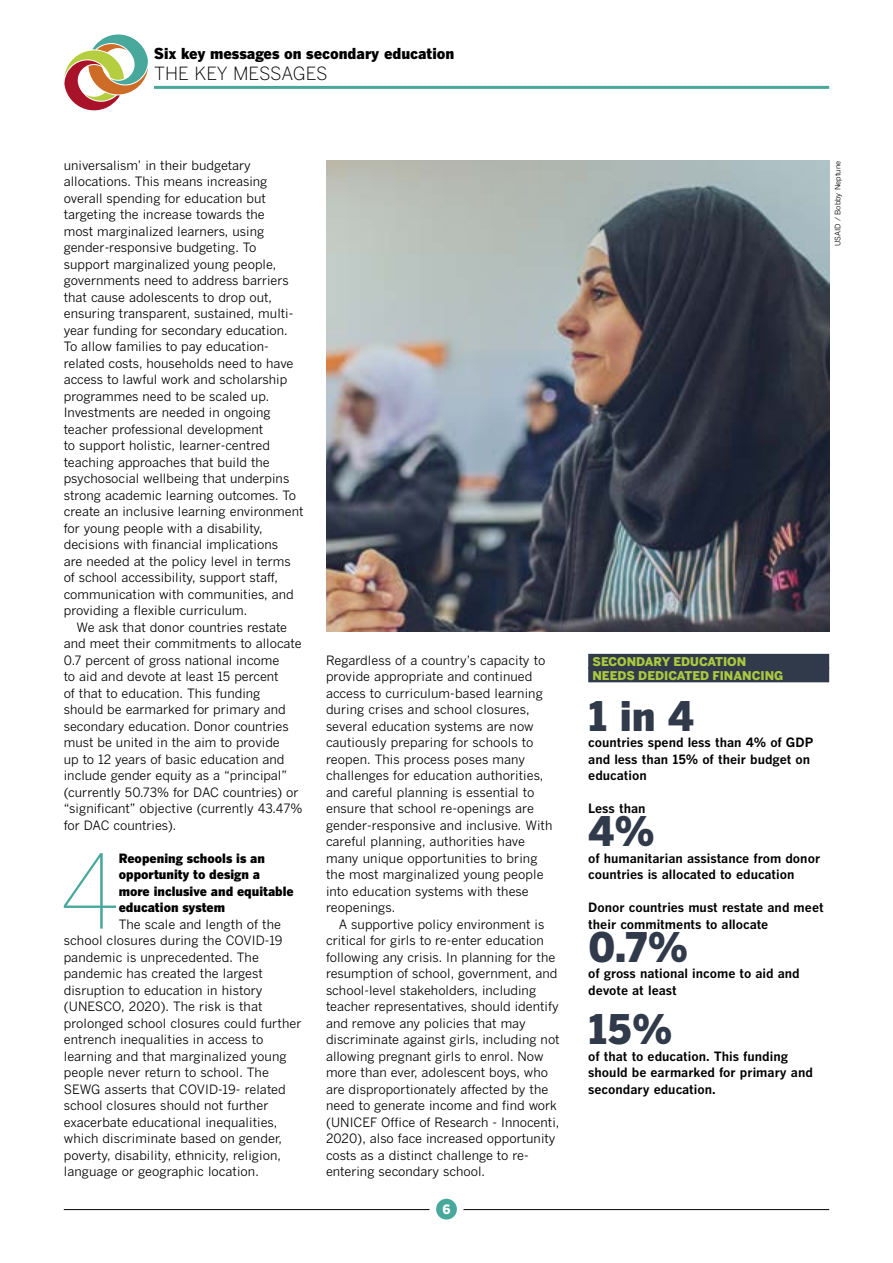
<style>
.page{position:relative;width:893px;height:1263px;background:#fff}
.page>*{position:absolute;margin:0;border:0;box-sizing:border-box;transform-origin:0 0}
.t1{font:100 102px "Benton Gothic";color:#48a89b}
.t2{font:900 40.5px "Benton Gothic";color:#313a4a}
.t3{font:300 18px "Benton Gothic";letter-spacing:-.015em;color:#000}
.t4{font:900 15px "Benton Gothic";color:#000}
.t5{font:12.75px/16.5px "Benton Gothic";color:#000}
.t6{font:700 12.75px/16.5px "Benton Gothic";color:#000}
.t7{font:900 12.75px/16.5px "Benton Gothic";color:#000}
.t8{font:900 12.75px "Benton Gothic";color:#fff}
.t9{font:900 12px/13.5px "Benton Sans";color:#aac940}
.t10{font:7.5px "Benton Gothic";color:#000}
</style>
<div class="page">
<div style="left:436px;top:1199px;width:21px;height:20px;background:#48a89b;border-radius:50%"></div>
<hr style="left:64px;top:1209px;width:365px;height:1px;background:#000">
<hr style="left:463px;top:1209px;width:366px;height:1px;background:#000">
<svg style="left:64px;top:34px;width:84px;height:76px"></svg>
<img style="left:326px;top:160px;width:503px;height:472px">
<hr style="left:154px;top:86px;width:675px;height:3px;background:#48a89b">
<div style="left:588px;top:654px;width:241px;height:15px;background:#313a4a"></div>
<div style="left:588px;top:667px;width:241px;height:15px;background:#313a4a"></div>
<p class="t4" style="left:154px;top:44px;width:302px">Six key messages on secondary education</p>
<h3 class="t3" style="left:154px;top:63px;width:175px">THE KEY MESSAGES</h3>
<p class="t5" style="left:64px;top:156px;width:241px">universalism’ in their budgetary allocations. This means increasing overall spending for education but targeting the increase towards the<br>most marginalized learners, using gender-responsive budgeting. To support marginalized young people, governments need to address barriers that cause adolescents to drop out, ensuring transparent, sustained, multi&shy;year funding for secondary education.<br>To allow families to pay education&shy;related costs, households need to have access to lawful work and scholarship programmes need to be scaled up.<br>Investments are needed in ongoing teacher professional development<br>to support holistic, learner-centred teaching approaches that build the psychosocial wellbeing that underpins strong academic learning outcomes. To create an inclusive learning environment for young people with a disability, decisions with financial implications<br>are needed at the policy level in terms of school accessibility, support staff, communication with communities, and providing a flexible curriculum.</p>
<p class="t5" style="left:64px;top:618px;width:240px;text-indent:13px">We ask that donor countries restate and meet their commitments to allocate 0.7 percent of gross national income<br>to aid and devote at least 15 percent<br>of that to education. This funding should be earmarked for primary and secondary education. Donor countries must be united in the aim to provide<br>up to 12 years of basic education and include gender equity as a “principal” (currently 50.73% for DAC countries) or “significant” objective (currently 43.47% for DAC countries).</p>
<h1 class="t1" style="left:59px;top:830px;width:61px">4</h1>
<p class="t7" style="left:119px;top:849px;width:177px">Reopening schools is an opportunity to design a more inclusive and equitable education system</p>
<p class="t5" style="left:64px;top:915px;width:239px;text-indent:55px">The scale and length of the school closures during the COVID-19 pandemic is unprecedented. The pandemic has created the largest disruption to education in history (UNESCO, 2020). The risk is that prolonged school closures could further entrench inequalities in access to learning and that marginalized young people never return to school. The SEWG asserts that COVID-19- related school closures should not further exacerbate educational inequalities, which discriminate based on gender, poverty, disability, ethnicity, religion, language or geographic location.</p>
<p class="t5" style="left:326px;top:651px;width:228px">Regardless of a country’s capacity to provide appropriate and continued access to curriculum-based learning during crises and school closures, several education systems are now cautiously preparing for schools to reopen. This process poses many challenges for education authorities, and careful planning is essential to ensure that school re-openings are gender-responsive and inclusive. With careful planning, authorities have many unique opportunities to bring the most marginalized young people into education systems with these reopenings.</p>
<p class="t5" style="left:326px;top:915px;width:235px;text-indent:13px">A supportive policy environment is critical for girls to re-enter education following any crisis. In planning for the resumption of school, government, and school-level stakeholders, including teacher representatives, should identify and remove any policies that may discriminate against girls, including not allowing pregnant girls to enrol. Now more than ever, adolescent boys, who are disproportionately affected by the need to generate income and find work (UNICEF Office of Research - Innocenti, 2020), also face increased opportunity costs as a distinct challenge to re&shy;entering secondary school.</p>
<p class="t8" style="left:442px;top:1201px;width:10px">6</p>
<p class="t10" style="left:833px;top:246px;width:87px;rotate:-90deg">USAID / Bobby Neptune</p>
<p class="t9" style="left:592px;top:655px;width:193px">SECONDARY EDUCATION<br>NEEDS DEDICATED FINANCING</p>
<h2 class="t2" style="left:588px;top:690px;width:107px">1 in 4</h2>
<p class="t6" style="left:588px;top:734px;width:227px">countries spend less than 4% of GDP and less than 15% of their budget on education</p>
<p class="t6" style="left:588px;top:800px;width:59px">Less than</p>
<h2 class="t2" style="left:588px;top:806px;width:68px">4%</h2>
<p class="t6" style="left:588px;top:849px;width:233px">of humanitarian assistance from donor countries is allocated to education</p>
<p class="t6" style="left:588px;top:899px;width:237px">Donor countries must restate and meet their commitments to allocate</p>
<h2 class="t2" style="left:588px;top:921px;width:102px">0.7%</h2>
<p class="t6" style="left:588px;top:965px;width:213px">of gross national income to aid and devote at least</p>
<h2 class="t2" style="left:588px;top:1004px;width:86px">15%</h2>
<p class="t6" style="left:588px;top:1047px;width:226px">of that to education. This funding should be earmarked for primary and secondary education.</p>
</div>
